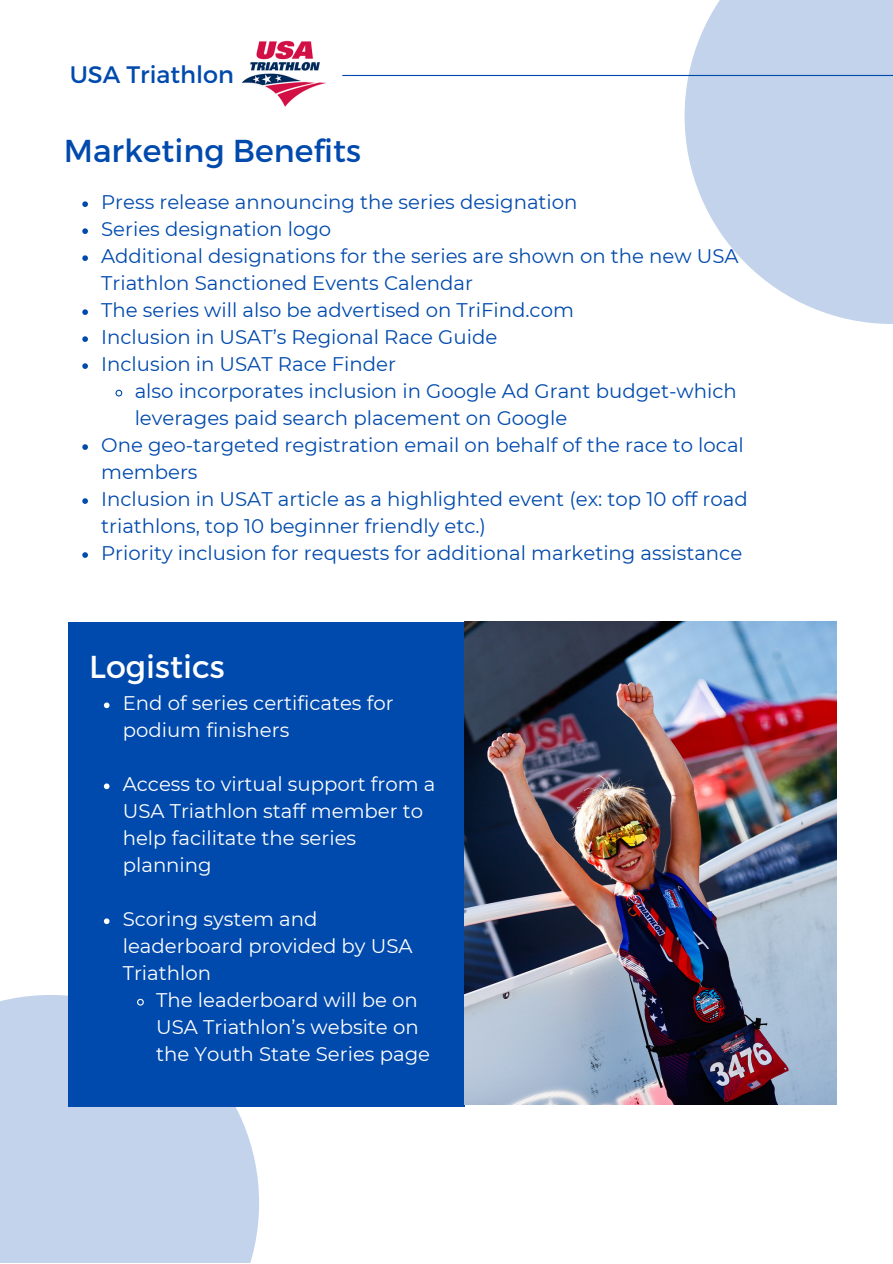
<style>
.page{position:relative;width:893px;height:1264px;background:#fff}
.page>*{position:absolute;margin:0;border:0;box-sizing:border-box;transform-origin:0 0}
.t1{font:31.65px "Montserrat";color:#004aad}
.t2{font:31.65px "Montserrat";color:#fff}
.t3{font:23.85px "Montserrat";color:#004aad}
.t4{font:19.65px/27px "Montserrat";color:#004aad}
.t5{font:19.65px/27px "Montserrat";color:#fff}
</style>
<div class="page">
<svg style="left:684px;top:0;width:208px;height:324px;fill:#c2d3eb"></svg>
<div style="left:0;top:994px;width:259px;height:268px;background:#c2d3eb"></div>
<div style="left:68px;top:621px;width:396px;height:485px;background:#004aad"></div>
<hr style="left:342px;top:75px;width:550px;height:1px;background:#004aad">
<img style="left:464px;top:621px;width:372px;height:483px">
<svg style="left:104px;top:702px;width:5px;height:6px"></svg>
<svg style="left:104px;top:783px;width:5px;height:6px"></svg>
<svg style="left:104px;top:918px;width:5px;height:6px"></svg>
<svg style="left:137px;top:998px;width:7px;height:8px"></svg>
<svg style="left:82px;top:201px;width:6px;height:6px"></svg>
<svg style="left:82px;top:228px;width:6px;height:6px"></svg>
<svg style="left:82px;top:255px;width:6px;height:6px"></svg>
<svg style="left:82px;top:309px;width:6px;height:6px"></svg>
<svg style="left:82px;top:336px;width:6px;height:6px"></svg>
<svg style="left:82px;top:363px;width:6px;height:6px"></svg>
<svg style="left:115px;top:389px;width:8px;height:8px"></svg>
<svg style="left:82px;top:444px;width:6px;height:6px"></svg>
<svg style="left:82px;top:498px;width:6px;height:6px"></svg>
<svg style="left:82px;top:552px;width:6px;height:6px"></svg>
<img style="left:242px;top:40px;width:84px;height:67px">
<p class="t3" style="left:70px;top:59px;width:166px">USA Triathlon</p>
<p class="t1" style="left:64px;top:130px;width:299px">Marketing Benefits</p>
<p class="t4" style="left:101px;top:189px;width:478px">Press release announcing the series designation</p>
<p class="t4" style="left:101px;top:216px;width:231px">Series designation logo</p>
<p class="t4" style="left:101px;top:243px;width:639px">Additional designations for the series are shown on the new USA<br>Triathlon Sanctioned Events Calendar</p>
<p class="t4" style="left:101px;top:297px;width:474px">The series will also be advertised on TriFind.com</p>
<p class="t4" style="left:101px;top:323px;width:397px">Inclusion in USAT’s Regional Race Guide</p>
<p class="t4" style="left:101px;top:350px;width:296px">Inclusion in USAT Race Finder</p>
<p class="t4" style="left:135px;top:377px;width:603px">also incorporates inclusion in Google Ad Grant budget-which leverages paid search placement on Google</p>
<p class="t4" style="left:101px;top:431px;width:644px">One geo-targeted registration email on behalf of the race to local members</p>
<p class="t4" style="left:101px;top:485px;width:648px">Inclusion in USAT article as a highlighted event (ex: top 10 off road triathlons, top 10 beginner friendly etc.)</p>
<p class="t4" style="left:101px;top:539px;width:642px">Priority inclusion for requests for additional marketing assistance</p>
<p class="t2" style="left:89px;top:645px;width:137px">Logistics</p>
<p class="t5" style="left:123px;top:690px;width:272px">End of series certificates for podium finishers</p>
<p class="t5" style="left:123px;top:770px;width:314px">Access to virtual support from a<br>USA Triathlon staff member to help facilitate the series planning</p>
<p class="t5" style="left:123px;top:905px;width:291px">Scoring system and leaderboard provided by USA<br>Triathlon</p>
<p class="t5" style="left:156px;top:986px;width:275px">The leaderboard will be on<br>USA Triathlon’s website on the Youth State Series page</p>
</div>
